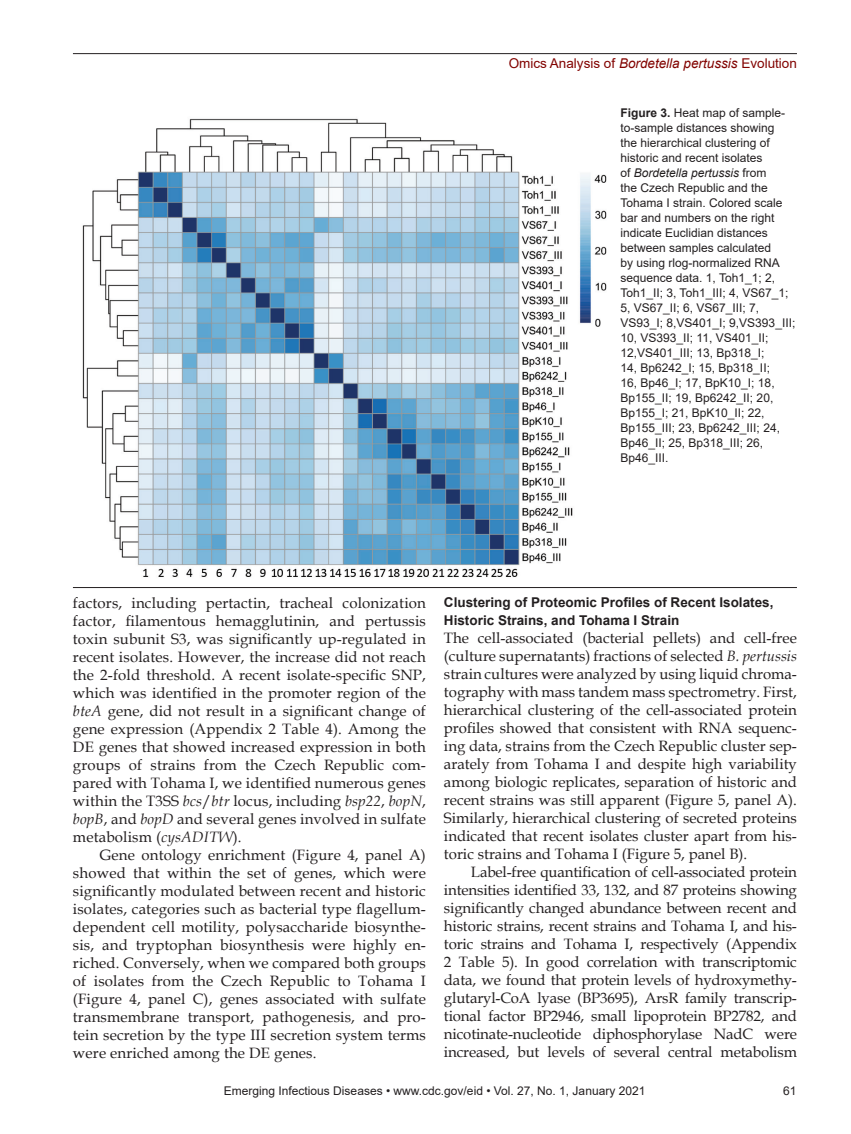
<style>
.page{position:relative;width:851px;height:1134px;background:#fff}
.page>*{position:absolute;margin:0;border:0;box-sizing:border-box;transform-origin:0 0}
.Body_Text{font:15px/18px "Book Antiqua";letter-spacing:.01em;color:#231f20;text-align:justify}
.BodyText2{font:15px/18px "Book Antiqua";color:#231f20;text-align:justify}
.t1{font:700 13.5px/18px "Arial";color:#231f20}
.Running_Head{font:13.5px "Arial";color:#820301}
.Figure_Legend{font:12px/15px "Arial";color:#231f20}
.s1{font-style:italic}
.s2{font-weight:700}
</style>
<div class="page">
<hr style="left:73px;top:53px;width:723px;height:1px;background:#231f20">
<img style="left:82px;top:118px;width:525px;height:459px">
<hr style="left:73px;top:587px;width:723px;height:1px;background:#231f20">
<p class="Running_Head" style="left:508px;top:54px;width:290px">Omics Analysis of <span class="s1">Bordetella pertussis</span> Evolution</p>
<p class="Figure_Legend" style="left:620px;top:105px;width:176px"><span class="s2">Figure 3.</span> Heat map of sample&shy;to-sample distances showing<br>the hierarchical clustering of historic and recent isolates<br>of <span class="s1">Bordetella pertussis</span> from<br>the Czech Republic and the<br>Tohama I strain. Colored scale bar and numbers on the right indicate Euclidian distances between samples calculated<br>by using rlog-normalized RNA sequence data. 1, Toh1_1; 2,<br>Toh1_II; 3, Toh1_III; 4, VS67_1;<br>5, VS67_II; 6, VS67_III; 7,<br>VS93_I; 8,VS401_I; 9,VS393_III;<br>10, VS393_II; 11, VS401_II;<br>12,VS401_III; 13, Bp318_I;<br>14, Bp6242_I; 15, Bp318_II;<br>16, Bp46_I; 17, BpK10_I; 18,<br>Bp155_II; 19, Bp6242_II; 20,<br>Bp155_I; 21, BpK10_II; 22,<br>Bp155_III; 23, Bp6242_III; 24,<br>Bp46_II; 25, Bp318_III; 26,<br>Bp46_III.</p>
<p class="Body_Text" style="left:73px;top:593px;width:354px">factors, including pertactin, tracheal colonization factor, filamentous hemagglutinin, and pertussis toxin subunit S3, was significantly up-regulated in recent isolates. However, the increase did not reach the 2-fold threshold. A recent isolate-specific SNP, which was identified in the promoter region of the <span class="s1">bteA</span> gene, did not result in a significant change of gene expression (Appendix 2 Table 4). Among the DE genes that showed increased expression in both groups of strains from the Czech Republic com&shy;pared with Tohama I, we identified numerous genes within the T3SS <span class="s1">bcs</span>/<span class="s1">btr</span> locus, including <span class="s1">bsp22</span>, <span class="s1">bopN</span>, <span class="s1">bopB</span>, and <span class="s1">bopD</span> and several genes involved in sulfate metabolism (<span class="s1">cysADITW</span>).</p>
<p class="Body_Text" style="left:73px;top:845px;width:354px;text-indent:27px">Gene ontology enrichment (Figure 4, panel A) showed that within the set of genes, which were significantly modulated between recent and historic isolates, categories such as bacterial type flagellum&shy;dependent cell motility, polysaccharide biosynthe&shy;sis, and tryptophan biosynthesis were highly en&shy;riched. Conversely, when we compared both groups of isolates from the Czech Republic to Tohama I (Figure 4, panel C), genes associated with sulfate transmembrane transport, pathogenesis, and pro&shy;tein secretion by the type III secretion system terms were enriched among the DE genes.</p>
<h2 class="t1" style="left:444px;top:593px;width:331px">Clustering of Proteomic Profiles of Recent Isolates,<br>Historic Strains, and Tohama I Strain</h2>
<p class="BodyText2" style="left:444px;top:628px;width:354px">The cell-associated (bacterial pellets) and cell-free (culture supernatants) fractions of selected <span class="s1">B. pertussis </span>strain cultures were analyzed by using liquid chroma&shy;tography with mass tandem mass spectrometry. First, hierarchical clustering of the cell-associated protein profiles showed that consistent with RNA sequenc&shy;ing data, strains from the Czech Republic cluster sep&shy;arately from Tohama I and despite high variability among biologic replicates, separation of historic and recent strains was still apparent (Figure 5, panel A).<br>Similarly, hierarchical clustering of secreted proteins indicated that recent isolates cluster apart from his&shy;toric strains and Tohama I (Figure 5, panel B).</p>
<p class="Body_Text" style="left:444px;top:862px;width:354px;text-indent:27px">Label-free quantification of cell-associated protein intensities identified 33, 132, and 87 proteins showing significantly changed abundance between recent and historic strains, recent strains and Tohama I, and his&shy;toric strains and Tohama I, respectively (Appendix 2 Table 5). In good correlation with transcriptomic data, we found that protein levels of hydroxymethy&shy;glutaryl-CoA lyase (BP3695), ArsR family transcrip&shy;tional factor BP2946, small lipoprotein BP2782, and nicotinate-nucleotide diphosphorylase NadC were increased, but levels of several central metabolism</p>
<p class="Figure_Legend" style="left:224px;top:1084px;width:423px">Emerging Infectious Diseases • www.cdc.gov/eid • Vol. 27, No. 1, January 2021</p>
<p class="Figure_Legend" style="left:783px;top:1084px;width:15px">61</p>
</div>
